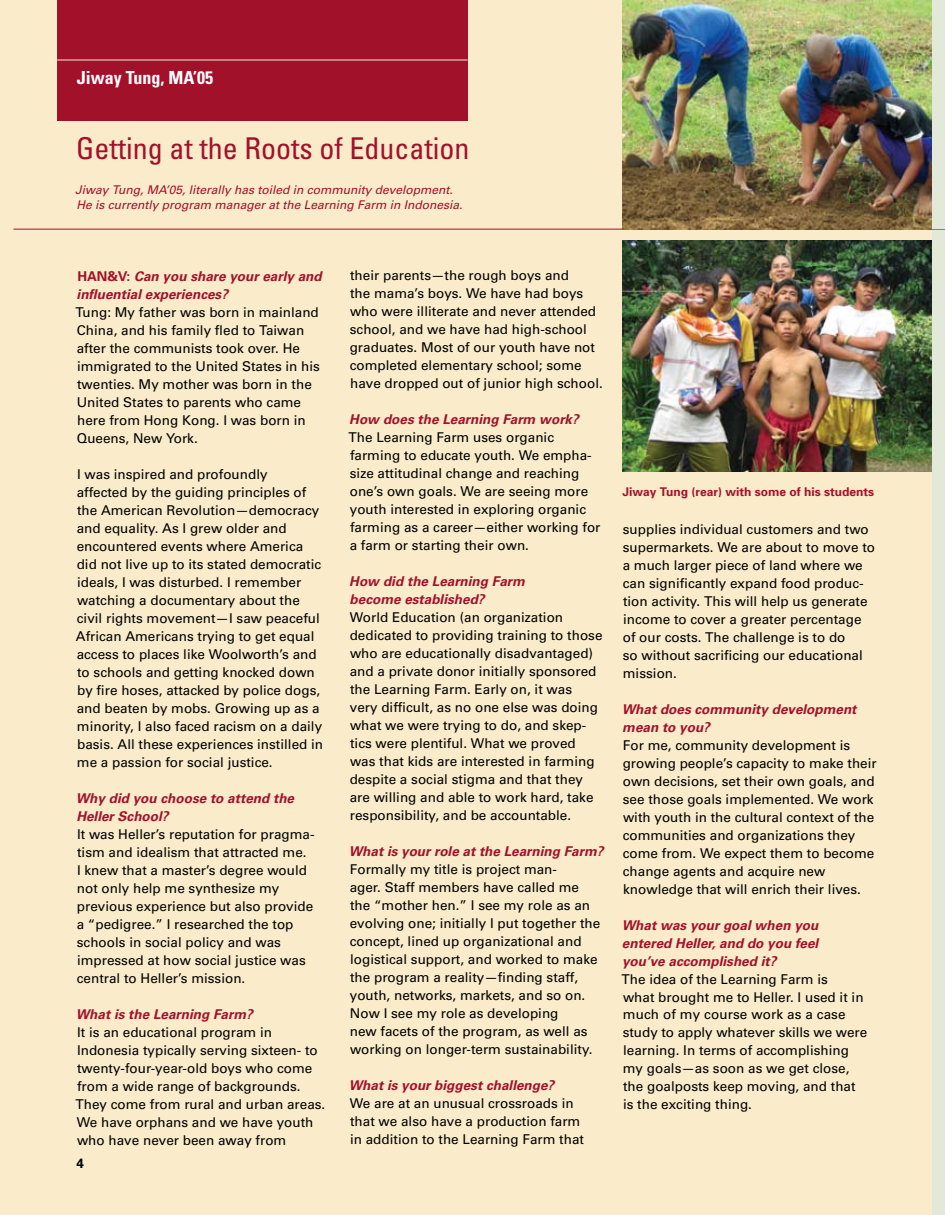
<style>
.page{position:relative;width:945px;height:1215px;background:#fff}
.page>*{position:absolute;margin:0;border:0;box-sizing:border-box;transform-origin:0 0}
.t1{font:condensed 30px "Univers";color:#a2112a}
.t2{font:700 condensed 18px "Univers";color:#fff}
.t3{font:13.5px/18px "Univers";color:#000}
.t4{font:italic 700 13.5px/18px "Univers";color:#a2112a}
.t5{font:700 13.5px "Univers";color:#000}
.t6{font:italic 12px/15px "Univers";color:#a2112a}
.t7{font:700 12px "Univers";color:#a2112a}
.s1{font-style:normal}
</style>
<div class="page">
<div style="left:932px;top:0;width:13px;height:1215px;background:#e2e9d8"></div>
<div style="left:0;top:0;width:932px;height:1215px;background:#faebcb"></div>
<div style="left:57px;top:0;width:411px;height:121px;background:#a2112a"></div>
<svg style="left:932px;top:229px;width:13px;height:1px"></svg>
<img style="left:622px;top:240px;width:310px;height:232px">
<img style="left:622px;top:0;width:310px;height:230px">
<hr style="left:14px;top:229px;width:608px;height:1px;background:#a2112a">
<hr style="left:57px;top:60px;width:411px;height:1px;background:#f9ebcd">
<h2 class="t2" style="left:77px;top:67px;width:138px">Jiway Tung, MA’05</h2>
<h1 class="t1" style="left:76px;top:129px;width:395px">Getting at the Roots of Education</h1>
<p class="t6" style="left:75px;top:182px;width:389px">Jiway Tung, MA’05, literally has toiled in community development.<br>He is currently program manager at the Learning Farm in Indonesia.</p>
<p class="t4" style="left:77px;top:267px;width:247px"><span class="s1">HAN&amp;V:</span> Can you share your early and influential experiences?</p>
<p class="t3" style="left:76px;top:303px;width:246px">Tung: My father was born in mainland<br>China, and his family fled to Taiwan after the communists took over. He immigrated to the United States in his twenties. My mother was born in the<br>United States to parents who came here from Hong Kong. I was born in<br>Queens, New York.</p>
<p class="t3" style="left:76px;top:465px;width:249px">I was inspired and profoundly<br>affected by the guiding principles of the American Revolution—democracy and equality. As I grew older and encountered events where America did not live up to its stated democratic ideals, I was disturbed. I remember watching a documentary about the civil rights movement—I saw peaceful African Americans trying to get equal access to places like Woolworth’s and to schools and getting knocked down by fire hoses, attacked by police dogs, and beaten by mobs. Growing up as a minority, I also faced racism on a daily basis. All these experiences instilled in me a passion for social justice.</p>
<p class="t4" style="left:76px;top:789px;width:220px">Why did you choose to attend the<br>Heller School?</p>
<p class="t3" style="left:77px;top:825px;width:239px">It was Heller’s reputation for pragma&shy;tism and idealism that attracted me.<br>I knew that a master’s degree would not only help me synthesize my previous experience but also provide a “pedigree.” I researched the top schools in social policy and was impressed at how social justice was central to Heller’s mission.</p>
<p class="t4" style="left:76px;top:1005px;width:179px">What is the Learning Farm?</p>
<p class="t3" style="left:76px;top:1023px;width:251px">It is an educational program in Indonesia typically serving sixteen- to twenty-four-year-old boys who come from a wide range of backgrounds.<br>They come from rural and urban areas.<br>We have orphans and we have youth who have never been away from</p>
<p class="t5" style="left:76px;top:1155px;width:9px">4</p>
<p class="t3" style="left:350px;top:266px;width:255px">their parents—the rough boys and<br>the mama’s boys. We have had boys who were illiterate and never attended school, and we have had high-school graduates. Most of our youth have not completed elementary school; some have dropped out of junior high school.</p>
<p class="t4" style="left:349px;top:410px;width:231px">How does the Learning Farm work?</p>
<p class="t3" style="left:349px;top:428px;width:253px">The Learning Farm uses organic farming to educate youth. We empha&shy;size attitudinal change and reaching one’s own goals. We are seeing more youth interested in exploring organic farming as a career—either working for a farm or starting their own.</p>
<p class="t4" style="left:349px;top:572px;width:177px">How did the Learning Farm become established?</p>
<p class="t3" style="left:350px;top:608px;width:254px">World Education (an organization dedicated to providing training to those who are educationally disadvantaged) and a private donor initially sponsored the Learning Farm. Early on, it was very difficult, as no one else was doing what we were trying to do, and skep&shy;tics were plentiful. What we proved was that kids are interested in farming despite a social stigma and that they are willing and able to work hard, take responsibility, and be accountable.</p>
<p class="t4" style="left:349px;top:842px;width:256px">What is your role at the Learning Farm?</p>
<p class="t3" style="left:350px;top:860px;width:252px">Formally my title is project man-<br>ager. Staff members have called me the “mother hen.” I see my role as an evolving one; initially I put together the concept, lined up organizational and logistical support, and worked to make the program a reality—finding staff, youth, networks, markets, and so on.<br>Now I see my role as developing<br>new facets of the program, as well as working on longer-term sustainability.</p>
<p class="t4" style="left:349px;top:1076px;width:207px">What is your biggest challenge?</p>
<p class="t3" style="left:350px;top:1094px;width:236px">We are at an unusual crossroads in that we also have a production farm in addition to the Learning Farm that</p>
<p class="t7" style="left:622px;top:484px;width:253px">Jiway Tung (rear) with some of his students</p>
<p class="t3" style="left:623px;top:520px;width:254px">supplies individual customers and two supermarkets. We are about to move to a much larger piece of land where we can significantly expand food produc&shy;tion activity. This will help us generate income to cover a greater percentage of our costs. The challenge is to do<br>so without sacrificing our educational mission.</p>
<p class="t4" style="left:622px;top:700px;width:236px">What does community development mean to you?</p>
<p class="t3" style="left:623px;top:736px;width:256px">For me, community development is growing people’s capacity to make their own decisions, set their own goals, and see those goals implemented. We work with youth in the cultural context of the communities and organizations they come from. We expect them to become change agents and acquire new knowledge that will enrich their lives.</p>
<p class="t4" style="left:622px;top:916px;width:198px;text-align:justify">What was your goal when you entered Heller, and do you feel you’ve accomplished it?</p>
<p class="t3" style="left:622px;top:970px;width:247px">The idea of the Learning Farm is<br>what brought me to Heller. I used it in much of my course work as a case study to apply whatever skills we were learning. In terms of accomplishing my goals—as soon as we get close, the goalposts keep moving, and that is the exciting thing.</p>
</div>
